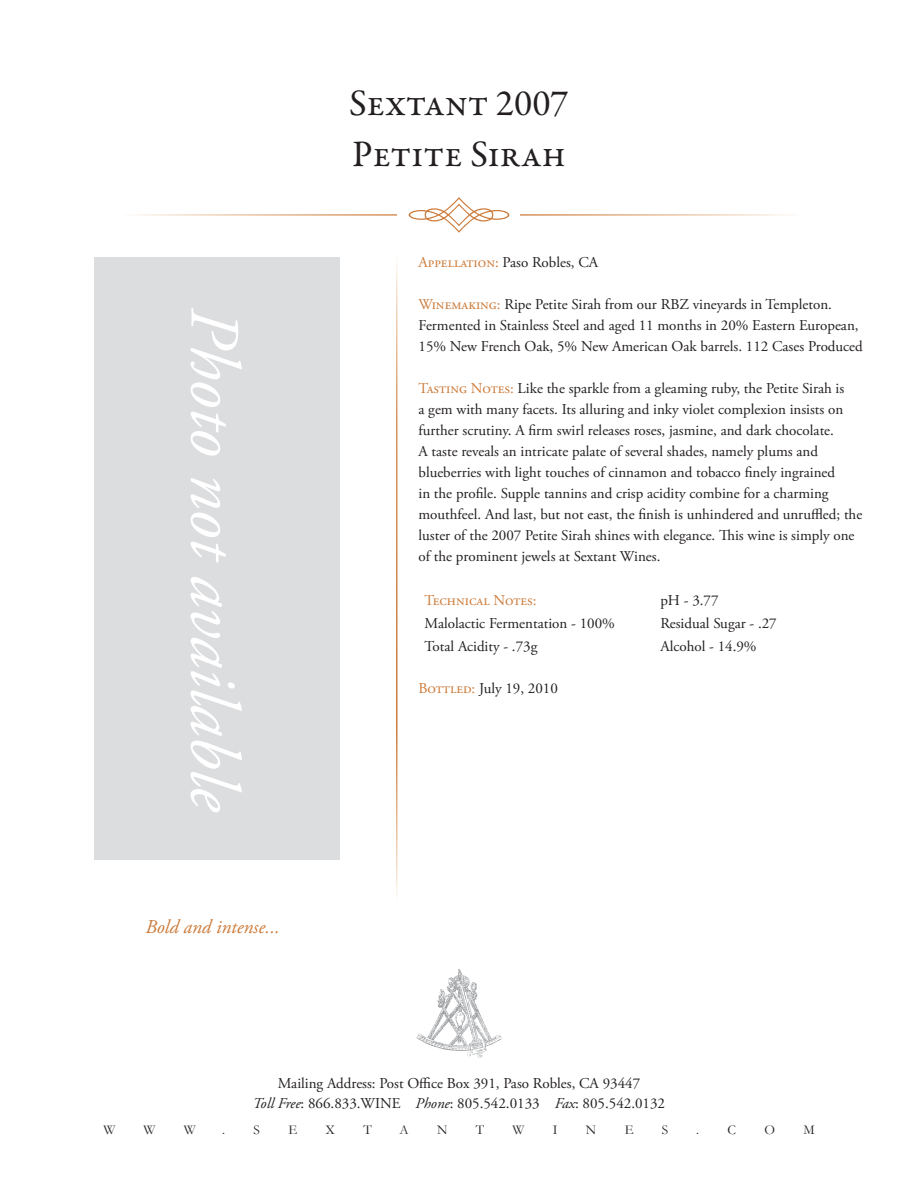
<style>
.page{position:relative;width:918px;height:1188px;background:#fff}
.page>*{position:absolute;margin:0;border:0;box-sizing:border-box;transform-origin:0 0}
.t1{font:italic 70.35px "Adobe Garamond Pro";color:#fff}
.t2{font:37.5px "Garamond Premr Pro";color:#231f20}
.t3{font:italic 19.5px "Adobe Garamond Pro";color:#cc7b3a}
.t4{font:15px/21px "Adobe Garamond Pro";color:#231f20}
.t5{font:15px "Adobe Garamond Pro";color:#cc7b3a}
.t6{font:13.5px "Garamond";color:#231f20}
.s1{color:#cc7b3a}
.s2{font-style:italic}
</style>
<div class="page">
<svg style="left:409px;top:197px;width:100px;height:36px"></svg>
<svg style="left:417px;top:969px;width:84px;height:88px"></svg>
<div style="left:94px;top:257px;width:246px;height:603px;background:#dcdddf"></div>
<p class="t1" style="left:256px;top:307px;width:507px;rotate:90deg">Photo not available</p>
<p class="t3" style="left:145px;top:915px;width:136px">Bold and intense...</p>
<p class="t2" style="left:349px;top:81px;width:221px">Sextant 2007</p>
<p class="t2" style="left:352px;top:132px;width:215px">Petite Sirah</p>
<p class="t4" style="left:418px;top:253px;width:181px"><span class="s1">Appellation:</span> Paso Robles, CA</p>
<p class="t4" style="left:418px;top:295px;width:446px"><span class="s1">Winemaking:</span> Ripe Petite Sirah from our RBZ vineyards in Templeton.<br>Fermented in Stainless Steel and aged 11 months in 20% Eastern European,<br>15% New French Oak, 5% New American Oak barrels. 112 Cases Produced</p>
<p class="t4" style="left:418px;top:379px;width:445px"><span class="s1">Tasting Notes:</span> Like the sparkle from a gleaming ruby, the Petite Sirah is<br>a gem with many facets. Its alluring and inky violet complexion insists on further scrutiny. A firm swirl releases roses, jasmine, and dark chocolate.<br>A taste reveals an intricate palate of several shades, namely plums and blueberries with light touches of cinnamon and tobacco finely ingrained<br>in the profile. Supple tannins and crisp acidity combine for a charming mouthfeel. And last, but not east, the finish is unhindered and unruffled; the luster of the 2007 Petite Sirah shines with elegance. This wine is simply one of the prominent jewels at Sextant Wines.</p>
<p class="t5" style="left:424px;top:591px;width:114px">Technical Notes:</p>
<p class="t4" style="left:660px;top:591px;width:60px">pH - 3.77</p>
<p class="t4" style="left:424px;top:613px;width:192px">Malolactic Fermentation - 100%</p>
<p class="t4" style="left:660px;top:613px;width:118px">Residual Sugar - .27</p>
<p class="t4" style="left:424px;top:636px;width:115px">Total Acidity - .73g</p>
<p class="t4" style="left:660px;top:636px;width:98px">Alcohol - 14.9%</p>
<p class="t4" style="left:418px;top:678px;width:141px"><span class="s1">Bottled:</span> July 19, 2010</p>
<p class="t4" style="left:278px;top:1073px;width:364px">Mailing Address: Post Office Box 391, Paso Robles, CA 93447</p>
<p class="t4" style="left:253px;top:1093px;width:414px"><span class="s2">Toll Free</span>: 866.833.WINE <span class="s2">Phone</span>: 805.542.0133 <span class="s2">Fax</span>: 805.542.0132</p>
<p class="t6" style="left:103px;top:1121px;width:13px">W</p>
<p class="t6" style="left:144px;top:1121px;width:13px">W</p>
<p class="t6" style="left:184px;top:1121px;width:13px">W</p>
<p class="t6" style="left:222px;top:1121px;width:4px">.</p>
<p class="t6" style="left:254px;top:1121px;width:8px">S</p>
<p class="t6" style="left:288px;top:1121px;width:10px">E</p>
<p class="t6" style="left:326px;top:1121px;width:11px">X</p>
<p class="t6" style="left:363px;top:1121px;width:10px">T</p>
<p class="t6" style="left:400px;top:1121px;width:11px">A</p>
<p class="t6" style="left:437px;top:1121px;width:12px">N</p>
<p class="t6" style="left:476px;top:1121px;width:10px">T</p>
<p class="t6" style="left:513px;top:1121px;width:13px">W</p>
<p class="t6" style="left:553px;top:1121px;width:6px">I</p>
<p class="t6" style="left:586px;top:1121px;width:12px">N</p>
<p class="t6" style="left:625px;top:1121px;width:10px">E</p>
<p class="t6" style="left:662px;top:1121px;width:8px">S</p>
<p class="t6" style="left:696px;top:1121px;width:4px">.</p>
<p class="t6" style="left:728px;top:1121px;width:10px">C</p>
<p class="t6" style="left:764px;top:1121px;width:12px">O</p>
<p class="t6" style="left:803px;top:1121px;width:13px">M</p>
</div>
